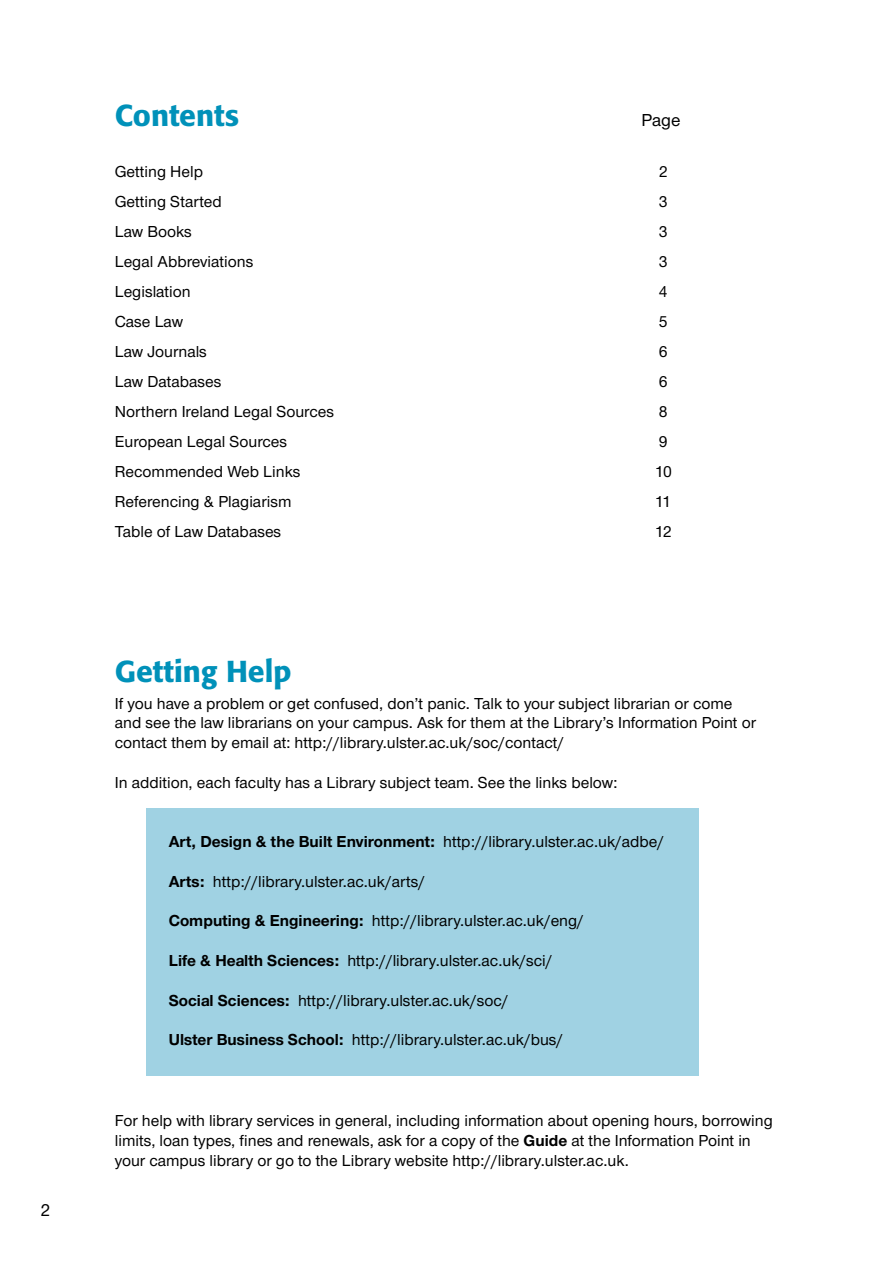
<style>
.page{position:relative;width:893px;height:1263px;background:#fff}
.page>*{position:absolute;margin:0;border:0;box-sizing:border-box;transform-origin:0 0}
.t1{font:500 30px "Formata";color:#0091b9}
.t2{font:500 18px "Nimbus San Nov T";color:#000}
.t3{font:500 16.5px/19.8px "Nimbus San Nov T";color:#000}
.s1{font-weight:700}
</style>
<div class="page">
<div style="left:146px;top:808px;width:553px;height:268px;background:#a0d2e3"></div>
<p class="t2" style="left:40px;top:1199px;width:11px">2</p>
<h1 class="t1" style="left:115px;top:97px;width:126px">Contents</h1>
<p class="t2" style="left:641px;top:109px;width:41px">Page</p>
<p class="t3" style="left:115px;top:162px;width:90px">Getting Help</p>
<p class="t3" style="left:659px;top:162px;width:10px">2</p>
<p class="t3" style="left:115px;top:192px;width:108px">Getting Started</p>
<p class="t3" style="left:659px;top:192px;width:10px">3</p>
<p class="t3" style="left:115px;top:222px;width:79px">Law Books</p>
<p class="t3" style="left:659px;top:222px;width:10px">3</p>
<p class="t3" style="left:115px;top:252px;width:140px">Legal Abbreviations</p>
<p class="t3" style="left:659px;top:252px;width:10px">3</p>
<p class="t3" style="left:115px;top:282px;width:77px">Legislation</p>
<p class="t3" style="left:659px;top:282px;width:10px">4</p>
<p class="t3" style="left:115px;top:312px;width:70px">Case Law</p>
<p class="t3" style="left:659px;top:312px;width:10px">5</p>
<p class="t3" style="left:115px;top:342px;width:94px">Law Journals</p>
<p class="t3" style="left:659px;top:342px;width:10px">6</p>
<p class="t3" style="left:115px;top:372px;width:108px">Law Databases</p>
<p class="t3" style="left:659px;top:372px;width:10px">6</p>
<p class="t3" style="left:115px;top:402px;width:221px">Northern Ireland Legal Sources</p>
<p class="t3" style="left:659px;top:402px;width:10px">8</p>
<p class="t3" style="left:115px;top:432px;width:174px">European Legal Sources</p>
<p class="t3" style="left:659px;top:432px;width:10px">9</p>
<p class="t3" style="left:115px;top:462px;width:187px">Recommended Web Links</p>
<p class="t3" style="left:655px;top:462px;width:18px">10</p>
<p class="t3" style="left:115px;top:492px;width:178px">Referencing &amp; Plagiarism</p>
<p class="t3" style="left:655px;top:492px;width:18px">11</p>
<p class="t3" style="left:115px;top:522px;width:168px">Table of Law Databases</p>
<p class="t3" style="left:655px;top:522px;width:18px">12</p>
<h1 class="t1" style="left:115px;top:652px;width:178px">Getting Help</h1>
<p class="t3" style="left:115px;top:693px;width:643px">If you have a problem or get confused, don’t panic. Talk to your subject librarian or come and see the law librarians on your campus. Ask for them at the Library’s Information Point or contact them by email at: http://library.ulster.ac.uk/soc/contact/</p>
<p class="t3" style="left:115px;top:772px;width:504px">In addition, each faculty has a Library subject team. See the links below:</p>
<p class="t3" style="left:169px;top:832px;width:497px"><span class="s1">Art, Design &amp; the Built Environment:</span> http://library.ulster.ac.uk/adbe/</p>
<p class="t3" style="left:169px;top:871px;width:258px"><span class="s1">Arts:</span> http://library.ulster.ac.uk/arts/</p>
<p class="t3" style="left:169px;top:911px;width:417px"><span class="s1">Computing &amp; Engineering:</span> http://library.ulster.ac.uk/eng/</p>
<p class="t3" style="left:169px;top:950px;width:385px"><span class="s1">Life &amp; Health Sciences:</span> http://library.ulster.ac.uk/sci/</p>
<p class="t3" style="left:169px;top:990px;width:341px"><span class="s1">Social Sciences:</span> http://library.ulster.ac.uk/soc/</p>
<p class="t3" style="left:169px;top:1030px;width:396px"><span class="s1">Ulster Business School:</span> http://library.ulster.ac.uk/bus/</p>
<p class="t3" style="left:115px;top:1111px;width:659px">For help with library services in general, including information about opening hours, borrowing limits, loan types, fines and renewals, ask for a copy of the <span class="s1">Guide</span> at the Information Point in your campus library or go to the Library website http://library.ulster.ac.uk.</p>
</div>
